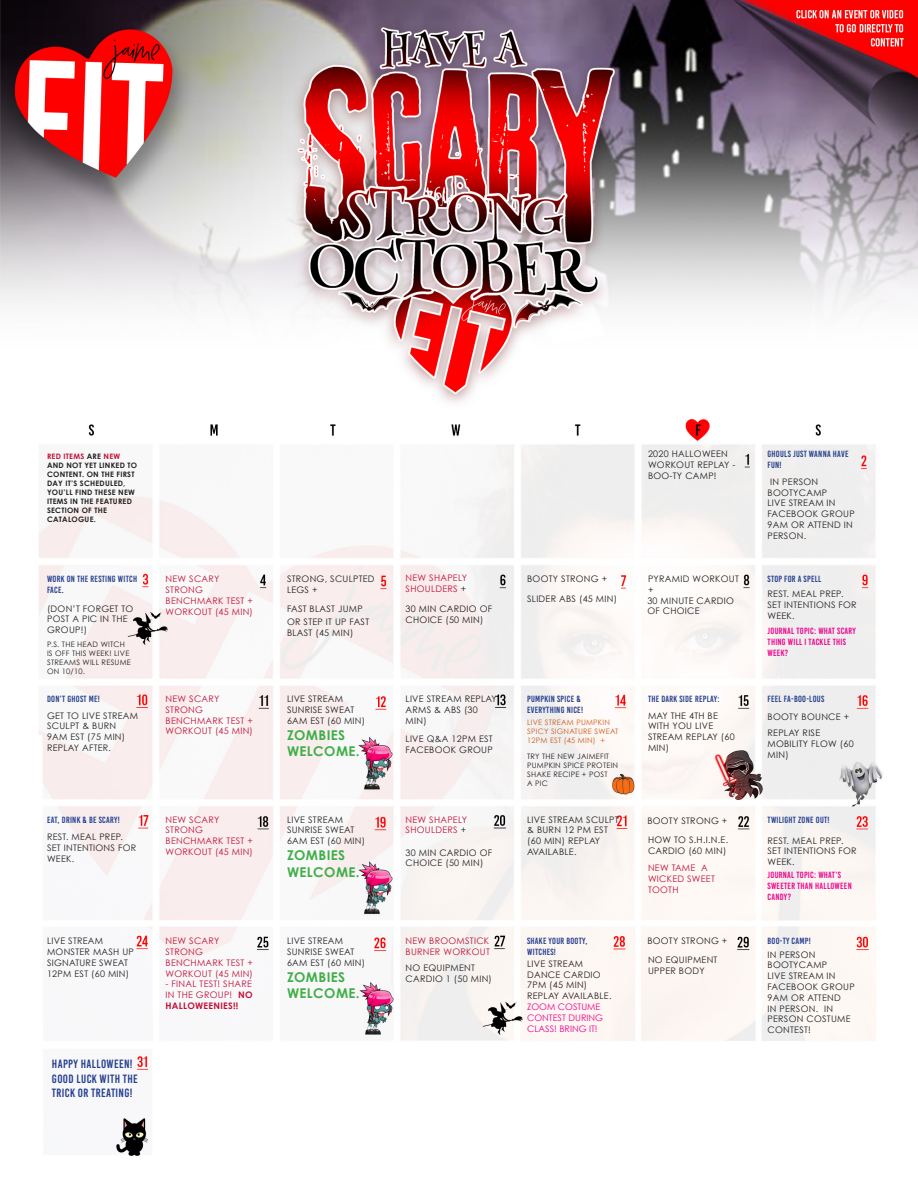
<style>
.page{position:relative;width:918px;height:1188px;background:#fff}
.page>*{position:absolute;margin:0;border:0;box-sizing:border-box;transform-origin:0 0}
.t1{font:700 13.5px/16.2px "Century Gothic";letter-spacing:.03em;color:#40ae49}
.t2{font:12px/14.4px "Bebas Kai";letter-spacing:.03em;color:#253f8e}
.t3{font:9px/10.8px "Century Gothic";letter-spacing:.03em;color:#231f20}
.t4{font:9px/10.8px "Century Gothic";letter-spacing:.03em;color:#c11036}
.t5{font:9px/10.8px "Bebas Kai";letter-spacing:.03em;color:#253f8e}
.t6{font:9px/10.8px "Bebas Kai";letter-spacing:.03em;color:#ed028c}
.t7{font:9px/10.8px "Century Gothic";color:#ed028c}
.t8{font:700 7.5px/9px "Century Gothic";letter-spacing:.03em;color:#231f20}
.t9{font:7.5px/9px "Century Gothic";letter-spacing:.03em;color:#231f20}
.t10{font:7.5px/9px "Century Gothic";letter-spacing:.03em;color:#ce5b19}
.s1{color:#c11036}
.s2{color:#231f20}
.s3{font-weight:700}
</style>
<div class="page">
<img style="left:0;top:0;width:918px;height:1156px">
<p class="t8" style="left:47px;top:451px;width:92px"><span class="s1">RED ITEMS</span> ARE <span class="s1">NEW<br></span>AND NOT YET LINKED TO<br>CONTENT. ON THE FIRST<br>DAY IT’S SCHEDULED,<br>YOU’LL FIND THESE NEW<br>ITEMS IN THE FEATURED<br>SECTION OF THE<br>CATALOGUE.</p>
<p class="t3" style="left:648px;top:449px;width:89px">2020 HALLOWEEN<br>WORKOUT REPLAY -<br>BOO-TY CAMP!</p>
<p class="t5" style="left:768px;top:449px;width:83px">GHOULS JUST WANNA HAVE<br>FUN!</p>
<p class="t3" style="left:768px;top:476px;width:89px;text-indent:3px">IN PERSON<br>BOOTYCAMP<br>LIVE STREAM IN<br>FACEBOOK GROUP<br>9AM OR ATTEND IN<br>PERSON.</p>
<p class="t5" style="left:47px;top:574px;width:92px">WORK ON THE RESTING WITCH<br>FACE.</p>
<p class="t3" style="left:47px;top:603px;width:88px">(DON’T FORGET TO<br>POST A PIC IN THE<br>GROUP!)</p>
<p class="t9" style="left:47px;top:640px;width:85px">P.S. THE HEAD WITCH<br>IS OFF THIS WEEK! LIVE<br>STREAMS WILL RESUME<br>ON 10/10.</p>
<p class="t4" style="left:406px;top:572px;width:63px">NEW SHAPELY<br>SHOULDERS <span class="s2">+</span></p>
<p class="t4" style="left:166px;top:573px;width:89px">NEW SCARY<br>STRONG<br>BENCHMARK TEST +<br>WORKOUT (45 MIN)</p>
<p class="t3" style="left:648px;top:573px;width:92px">PYRAMID WORKOUT +</p>
<p class="t3" style="left:287px;top:573px;width:89px">STRONG, SCULPTED<br>LEGS +</p>
<p class="t3" style="left:287px;top:616px;width:84px">OR STEP IT UP FAST<br>BLAST (45 MIN)</p>
<p class="t3" style="left:527px;top:573px;width:82px">BOOTY STRONG +</p>
<p class="t3" style="left:527px;top:593px;width:91px">SLIDER ABS (45 MIN)</p>
<p class="t3" style="left:647px;top:595px;width:88px">30 MINUTE CARDIO<br>OF CHOICE</p>
<p class="t3" style="left:287px;top:603px;width:77px">FAST BLAST JUMP</p>
<p class="t3" style="left:406px;top:603px;width:88px">30 MIN CARDIO OF<br>CHOICE (50 MIN)</p>
<p class="t5" style="left:768px;top:574px;width:55px">STOP FOR A SPELL</p>
<p class="t3" style="left:768px;top:589px;width:91px">REST. MEAL PREP.<br>SET INTENTIONS FOR<br>WEEK.</p>
<p class="t6" style="left:768px;top:626px;width:90px">JOURNAL TOPIC: WHAT SCARY<br>THING WILL I TACKLE THIS<br>WEEK?</p>
<p class="t5" style="left:47px;top:694px;width:54px">DON’T GHOST ME!</p>
<p class="t3" style="left:47px;top:710px;width:93px">GET TO LIVE STREAM<br>SCULPT &amp; BURN<br>9AM EST (75 MIN)<br>REPLAY AFTER.</p>
<p class="t4" style="left:166px;top:693px;width:89px">NEW SCARY<br>STRONG<br>BENCHMARK TEST +<br>WORKOUT (45 MIN)</p>
<p class="t3" style="left:287px;top:693px;width:80px">LIVE STREAM<br>SUNRISE SWEAT<br>6AM EST (60 MIN)</p>
<p class="t1" style="left:287px;top:727px;width:74px">ZOMBIES<br>WELCOME.</p>
<p class="t3" style="left:406px;top:693px;width:93px">LIVE STREAM REPLAY<br>ARMS &amp; ABS (30<br>MIN)</p>
<p class="t3" style="left:406px;top:733px;width:89px">LIVE Q&amp;A 12PM EST<br>FACEBOOK GROUP</p>
<p class="t5" style="left:527px;top:694px;width:57px">PUMPKIN SPICE &amp;<br>EVERYTHING NICE!</p>
<p class="t5" style="left:648px;top:694px;width:73px">THE DARK SIDE REPLAY:</p>
<p class="t5" style="left:768px;top:694px;width:58px">FEEL FA-BOO-LOUS</p>
<p class="t3" style="left:648px;top:710px;width:88px">MAY THE 4TH BE<br>WITH YOU LIVE<br>STREAM REPLAY (60<br>MIN)</p>
<p class="t3" style="left:768px;top:711px;width:83px">BOOTY BOUNCE +</p>
<p class="t3" style="left:768px;top:727px;width:88px">REPLAY RISE<br>MOBILITY FLOW (60<br>MIN)</p>
<p class="t10" style="left:527px;top:718px;width:93px">LIVE STREAM PUMPKIN<br>SPICY SIGNATURE SWEAT<br>12PM EST (45 MIN) +</p>
<p class="t9" style="left:527px;top:751px;width:92px">TRY THE NEW JAIMEFIT<br>PUMPKIN SPICE PROTEIN<br>SHAKE RECIPE + POST<br>A PIC</p>
<p class="t5" style="left:47px;top:814px;width:74px">EAT, DRINK &amp; BE SCARY!</p>
<p class="t3" style="left:47px;top:831px;width:91px">REST. MEAL PREP.<br>SET INTENTIONS FOR<br>WEEK.</p>
<p class="t4" style="left:166px;top:814px;width:89px">NEW SCARY<br>STRONG<br>BENCHMARK TEST +<br>WORKOUT (45 MIN)</p>
<p class="t3" style="left:287px;top:814px;width:80px">LIVE STREAM<br>SUNRISE SWEAT<br>6AM EST (60 MIN)</p>
<p class="t1" style="left:287px;top:847px;width:74px">ZOMBIES<br>WELCOME.</p>
<p class="t4" style="left:406px;top:814px;width:63px">NEW SHAPELY<br>SHOULDERS <span class="s2">+</span></p>
<p class="t3" style="left:527px;top:814px;width:93px">LIVE STREAM SCULPT &amp; BURN 12 PM EST (60 MIN) REPLAY<br>AVAILABLE.</p>
<p class="t5" style="left:768px;top:814px;width:64px">TWILIGHT ZONE OUT!</p>
<p class="t3" style="left:647px;top:815px;width:82px">BOOTY STRONG +</p>
<p class="t3" style="left:648px;top:834px;width:82px">HOW TO S.H.I.N.E.<br>CARDIO (60 MIN)</p>
<p class="t3" style="left:406px;top:847px;width:88px">30 MIN CARDIO OF<br>CHOICE (50 MIN)</p>
<p class="t3" style="left:768px;top:835px;width:91px">REST. MEAL PREP.<br>SET INTENTIONS FOR<br>WEEK.</p>
<p class="t4" style="left:648px;top:862px;width:68px">NEW TAME A<br>WICKED SWEET<br>TOOTH</p>
<p class="t6" style="left:768px;top:870px;width:86px">JOURNAL TOPIC: WHAT’S<br>SWEETER THAN HALLOWEEN<br>CANDY?</p>
<p class="t3" style="left:47px;top:935px;width:88px">LIVE STREAM<br>MONSTER MASH UP<br>SIGNATURE SWEAT<br>12PM EST (60 MIN)</p>
<p class="t4" style="left:166px;top:935px;width:89px">NEW SCARY<br>STRONG<br>BENCHMARK TEST +<br>WORKOUT (45 MIN)</p>
<p class="t4" style="left:166px;top:979px;width:89px;text-align:justify">- FINAL TEST! SHARE IN THE GROUP! <span class="s3">NO HALLOWEENIES!!</span></p>
<p class="t3" style="left:287px;top:935px;width:80px">LIVE STREAM<br>SUNRISE SWEAT<br>6AM EST (60 MIN)</p>
<p class="t1" style="left:287px;top:969px;width:74px">ZOMBIES<br>WELCOME.</p>
<p class="t4" style="left:406px;top:935px;width:86px">NEW BROOMSTICK<br>BURNER WORKOUT</p>
<p class="t3" style="left:406px;top:963px;width:88px">NO EQUIPMENT<br>CARDIO 1 (50 MIN)</p>
<p class="t5" style="left:527px;top:936px;width:62px">SHAKE YOUR BOOTY,<br>WITCHES!</p>
<p class="t3" style="left:527px;top:958px;width:86px">LIVE STREAM<br>DANCE CARDIO<br>7PM (45 MIN)<br>REPLAY AVAILABLE.</p>
<p class="t7" style="left:527px;top:1001px;width:77px">ZOOM COSTUME<br>CONTEST DURING<br>CLASS! BRING IT!</p>
<p class="t3" style="left:647px;top:935px;width:82px">BOOTY STRONG +</p>
<p class="t3" style="left:648px;top:955px;width:71px">NO EQUIPMENT<br>UPPER BODY</p>
<p class="t5" style="left:768px;top:936px;width:45px">BOO-TY CAMP!</p>
<p class="t3" style="left:768px;top:949px;width:89px">IN PERSON<br>BOOTYCAMP<br>LIVE STREAM IN<br>FACEBOOK GROUP<br>9AM OR ATTEND<br>IN PERSON. IN<br>PERSON COSTUME<br>CONTEST!</p>
<p class="t2" style="left:52px;top:1057px;width:88px">HAPPY HALLOWEEN!<br>GOOD LUCK WITH THE<br>TRICK OR TREATING!</p>
</div>
